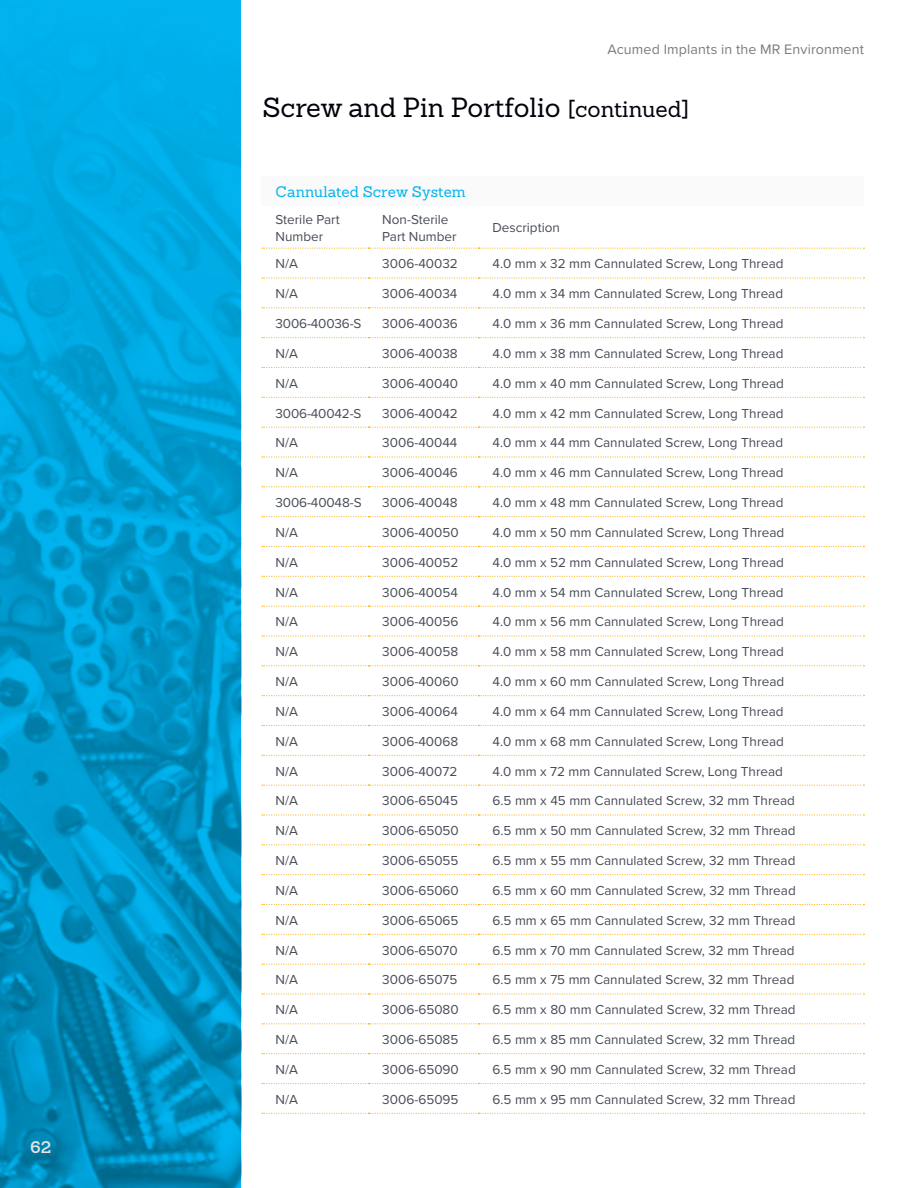
<style>
.page{position:relative;width:918px;height:1188px;background:#fff}
.page>*{position:absolute;margin:0;border:0;box-sizing:border-box;transform-origin:0 0}
.t1{font:27px "Sanchez Slab";color:#00000a}
.t2{font:600 16.5px "Sanchez Slab";color:#e4e5e4}
.t3{font:15px "Sanchez Slab";letter-spacing:.01em;color:#00b3ef}
.t4{font:14.25px "Proxima Nova";letter-spacing:.01em;color:#787b81}
.t5{font:13.5px/16.5px "Proxima Nova";color:#474c55}
.s1{font-size:22.5px}
</style>
<div class="page">
<img style="left:0;top:0;width:241px;height:1188px">
<div style="left:262px;top:176px;width:602px;height:30px;background:#fafafa"></div>
<svg style="left:262px;top:277px;width:602px;height:2px"></svg>
<svg style="left:262px;top:307px;width:602px;height:1px"></svg>
<svg style="left:262px;top:337px;width:602px;height:1px"></svg>
<svg style="left:262px;top:367px;width:602px;height:1px"></svg>
<svg style="left:262px;top:397px;width:602px;height:1px"></svg>
<svg style="left:262px;top:427px;width:602px;height:1px"></svg>
<svg style="left:262px;top:456px;width:602px;height:2px"></svg>
<svg style="left:262px;top:486px;width:602px;height:1px"></svg>
<svg style="left:262px;top:516px;width:602px;height:1px"></svg>
<svg style="left:262px;top:546px;width:602px;height:1px"></svg>
<svg style="left:262px;top:576px;width:602px;height:1px"></svg>
<svg style="left:262px;top:606px;width:602px;height:1px"></svg>
<svg style="left:262px;top:635px;width:602px;height:2px"></svg>
<svg style="left:262px;top:665px;width:602px;height:1px"></svg>
<svg style="left:262px;top:695px;width:602px;height:1px"></svg>
<svg style="left:262px;top:725px;width:602px;height:1px"></svg>
<svg style="left:262px;top:755px;width:602px;height:1px"></svg>
<svg style="left:262px;top:785px;width:602px;height:1px"></svg>
<svg style="left:262px;top:814px;width:602px;height:2px"></svg>
<svg style="left:262px;top:844px;width:602px;height:1px"></svg>
<svg style="left:262px;top:874px;width:602px;height:1px"></svg>
<svg style="left:262px;top:904px;width:602px;height:1px"></svg>
<svg style="left:262px;top:934px;width:602px;height:1px"></svg>
<svg style="left:262px;top:964px;width:602px;height:1px"></svg>
<svg style="left:262px;top:993px;width:602px;height:2px"></svg>
<svg style="left:262px;top:1023px;width:602px;height:1px"></svg>
<svg style="left:262px;top:1053px;width:602px;height:1px"></svg>
<svg style="left:262px;top:1083px;width:602px;height:1px"></svg>
<svg style="left:262px;top:1113px;width:602px;height:1px"></svg>
<svg style="left:262px;top:247px;width:602px;height:2px"></svg>
<p class="t2" style="left:30px;top:1136px;width:23px">62</p>
<p class="t4" style="left:607px;top:39px;width:258px">Acumed Implants in the MR Environment</p>
<h1 class="t1" style="left:262px;top:90px;width:429px">Screw and Pin Portfolio <span class="s1">[continued]</span></h1>
<p class="t3" style="left:276px;top:181px;width:192px">Cannulated Screw System</p>
<p class="t5" style="left:276px;top:211px;width:66px">Sterile Part<br>Number</p>
<p class="t5" style="left:382px;top:211px;width:76px">Non-Sterile<br>Part Number</p>
<p class="t5" style="left:492px;top:219px;width:69px">Description</p>
<p class="t5" style="left:276px;top:255px;width:24px">N/A</p>
<p class="t5" style="left:382px;top:255px;width:77px">3006-40032</p>
<p class="t5" style="left:492px;top:255px;width:293px">4.0 mm x 32 mm Cannulated Screw, Long Thread</p>
<p class="t5" style="left:276px;top:285px;width:24px">N/A</p>
<p class="t5" style="left:382px;top:285px;width:77px">3006-40034</p>
<p class="t5" style="left:492px;top:285px;width:292px">4.0 mm x 34 mm Cannulated Screw, Long Thread</p>
<p class="t5" style="left:276px;top:315px;width:87px">3006-40036-S</p>
<p class="t5" style="left:382px;top:315px;width:77px">3006-40036</p>
<p class="t5" style="left:492px;top:315px;width:293px">4.0 mm x 36 mm Cannulated Screw, Long Thread</p>
<p class="t5" style="left:276px;top:345px;width:24px">N/A</p>
<p class="t5" style="left:382px;top:345px;width:77px">3006-40038</p>
<p class="t5" style="left:492px;top:345px;width:293px">4.0 mm x 38 mm Cannulated Screw, Long Thread</p>
<p class="t5" style="left:276px;top:374px;width:24px">N/A</p>
<p class="t5" style="left:382px;top:374px;width:77px">3006-40040</p>
<p class="t5" style="left:492px;top:374px;width:293px">4.0 mm x 40 mm Cannulated Screw, Long Thread</p>
<p class="t5" style="left:276px;top:404px;width:87px">3006-40042-S</p>
<p class="t5" style="left:382px;top:404px;width:77px">3006-40042</p>
<p class="t5" style="left:492px;top:404px;width:293px">4.0 mm x 42 mm Cannulated Screw, Long Thread</p>
<p class="t5" style="left:276px;top:434px;width:24px">N/A</p>
<p class="t5" style="left:382px;top:434px;width:77px">3006-40044</p>
<p class="t5" style="left:492px;top:434px;width:292px">4.0 mm x 44 mm Cannulated Screw, Long Thread</p>
<p class="t5" style="left:276px;top:464px;width:24px">N/A</p>
<p class="t5" style="left:382px;top:464px;width:77px">3006-40046</p>
<p class="t5" style="left:492px;top:464px;width:293px">4.0 mm x 46 mm Cannulated Screw, Long Thread</p>
<p class="t5" style="left:276px;top:494px;width:87px">3006-40048-S</p>
<p class="t5" style="left:382px;top:494px;width:77px">3006-40048</p>
<p class="t5" style="left:492px;top:494px;width:293px">4.0 mm x 48 mm Cannulated Screw, Long Thread</p>
<p class="t5" style="left:276px;top:524px;width:24px">N/A</p>
<p class="t5" style="left:382px;top:524px;width:78px">3006-40050</p>
<p class="t5" style="left:492px;top:524px;width:293px">4.0 mm x 50 mm Cannulated Screw, Long Thread</p>
<p class="t5" style="left:276px;top:553px;width:24px">N/A</p>
<p class="t5" style="left:382px;top:553px;width:78px">3006-40052</p>
<p class="t5" style="left:492px;top:553px;width:293px">4.0 mm x 52 mm Cannulated Screw, Long Thread</p>
<p class="t5" style="left:276px;top:583px;width:24px">N/A</p>
<p class="t5" style="left:382px;top:583px;width:77px">3006-40054</p>
<p class="t5" style="left:492px;top:583px;width:293px">4.0 mm x 54 mm Cannulated Screw, Long Thread</p>
<p class="t5" style="left:276px;top:613px;width:24px">N/A</p>
<p class="t5" style="left:382px;top:613px;width:78px">3006-40056</p>
<p class="t5" style="left:492px;top:613px;width:293px">4.0 mm x 56 mm Cannulated Screw, Long Thread</p>
<p class="t5" style="left:276px;top:643px;width:24px">N/A</p>
<p class="t5" style="left:382px;top:643px;width:77px">3006-40058</p>
<p class="t5" style="left:492px;top:643px;width:293px">4.0 mm x 58 mm Cannulated Screw, Long Thread</p>
<p class="t5" style="left:276px;top:673px;width:24px">N/A</p>
<p class="t5" style="left:382px;top:673px;width:78px">3006-40060</p>
<p class="t5" style="left:492px;top:673px;width:293px">4.0 mm x 60 mm Cannulated Screw, Long Thread</p>
<p class="t5" style="left:276px;top:703px;width:24px">N/A</p>
<p class="t5" style="left:382px;top:703px;width:77px">3006-40064</p>
<p class="t5" style="left:492px;top:703px;width:293px">4.0 mm x 64 mm Cannulated Screw, Long Thread</p>
<p class="t5" style="left:276px;top:732px;width:24px">N/A</p>
<p class="t5" style="left:382px;top:732px;width:77px">3006-40068</p>
<p class="t5" style="left:492px;top:732px;width:293px">4.0 mm x 68 mm Cannulated Screw, Long Thread</p>
<p class="t5" style="left:276px;top:762px;width:24px">N/A</p>
<p class="t5" style="left:382px;top:762px;width:77px">3006-40072</p>
<p class="t5" style="left:492px;top:762px;width:292px">4.0 mm x 72 mm Cannulated Screw, Long Thread</p>
<p class="t5" style="left:276px;top:792px;width:24px">N/A</p>
<p class="t5" style="left:382px;top:792px;width:77px">3006-65045</p>
<p class="t5" style="left:492px;top:792px;width:304px">6.5 mm x 45 mm Cannulated Screw, 32 mm Thread</p>
<p class="t5" style="left:276px;top:822px;width:24px">N/A</p>
<p class="t5" style="left:382px;top:822px;width:78px">3006-65050</p>
<p class="t5" style="left:492px;top:822px;width:305px">6.5 mm x 50 mm Cannulated Screw, 32 mm Thread</p>
<p class="t5" style="left:276px;top:852px;width:24px">N/A</p>
<p class="t5" style="left:382px;top:852px;width:78px">3006-65055</p>
<p class="t5" style="left:492px;top:852px;width:304px">6.5 mm x 55 mm Cannulated Screw, 32 mm Thread</p>
<p class="t5" style="left:276px;top:882px;width:24px">N/A</p>
<p class="t5" style="left:382px;top:882px;width:78px">3006-65060</p>
<p class="t5" style="left:492px;top:882px;width:305px">6.5 mm x 60 mm Cannulated Screw, 32 mm Thread</p>
<p class="t5" style="left:276px;top:911px;width:24px">N/A</p>
<p class="t5" style="left:382px;top:911px;width:78px">3006-65065</p>
<p class="t5" style="left:492px;top:911px;width:304px">6.5 mm x 65 mm Cannulated Screw, 32 mm Thread</p>
<p class="t5" style="left:276px;top:941px;width:24px">N/A</p>
<p class="t5" style="left:382px;top:941px;width:77px">3006-65070</p>
<p class="t5" style="left:492px;top:941px;width:304px">6.5 mm x 70 mm Cannulated Screw, 32 mm Thread</p>
<p class="t5" style="left:276px;top:971px;width:24px">N/A</p>
<p class="t5" style="left:382px;top:971px;width:77px">3006-65075</p>
<p class="t5" style="left:492px;top:971px;width:303px">6.5 mm x 75 mm Cannulated Screw, 32 mm Thread</p>
<p class="t5" style="left:276px;top:1001px;width:24px">N/A</p>
<p class="t5" style="left:382px;top:1001px;width:78px">3006-65080</p>
<p class="t5" style="left:492px;top:1001px;width:305px">6.5 mm x 80 mm Cannulated Screw, 32 mm Thread</p>
<p class="t5" style="left:276px;top:1031px;width:24px">N/A</p>
<p class="t5" style="left:382px;top:1031px;width:78px">3006-65085</p>
<p class="t5" style="left:492px;top:1031px;width:304px">6.5 mm x 85 mm Cannulated Screw, 32 mm Thread</p>
<p class="t5" style="left:276px;top:1061px;width:24px">N/A</p>
<p class="t5" style="left:382px;top:1061px;width:78px">3006-65090</p>
<p class="t5" style="left:492px;top:1061px;width:305px">6.5 mm x 90 mm Cannulated Screw, 32 mm Thread</p>
<p class="t5" style="left:276px;top:1090px;width:24px">N/A</p>
<p class="t5" style="left:382px;top:1090px;width:78px">3006-65095</p>
<p class="t5" style="left:492px;top:1090px;width:304px">6.5 mm x 95 mm Cannulated Screw, 32 mm Thread</p>
</div>
